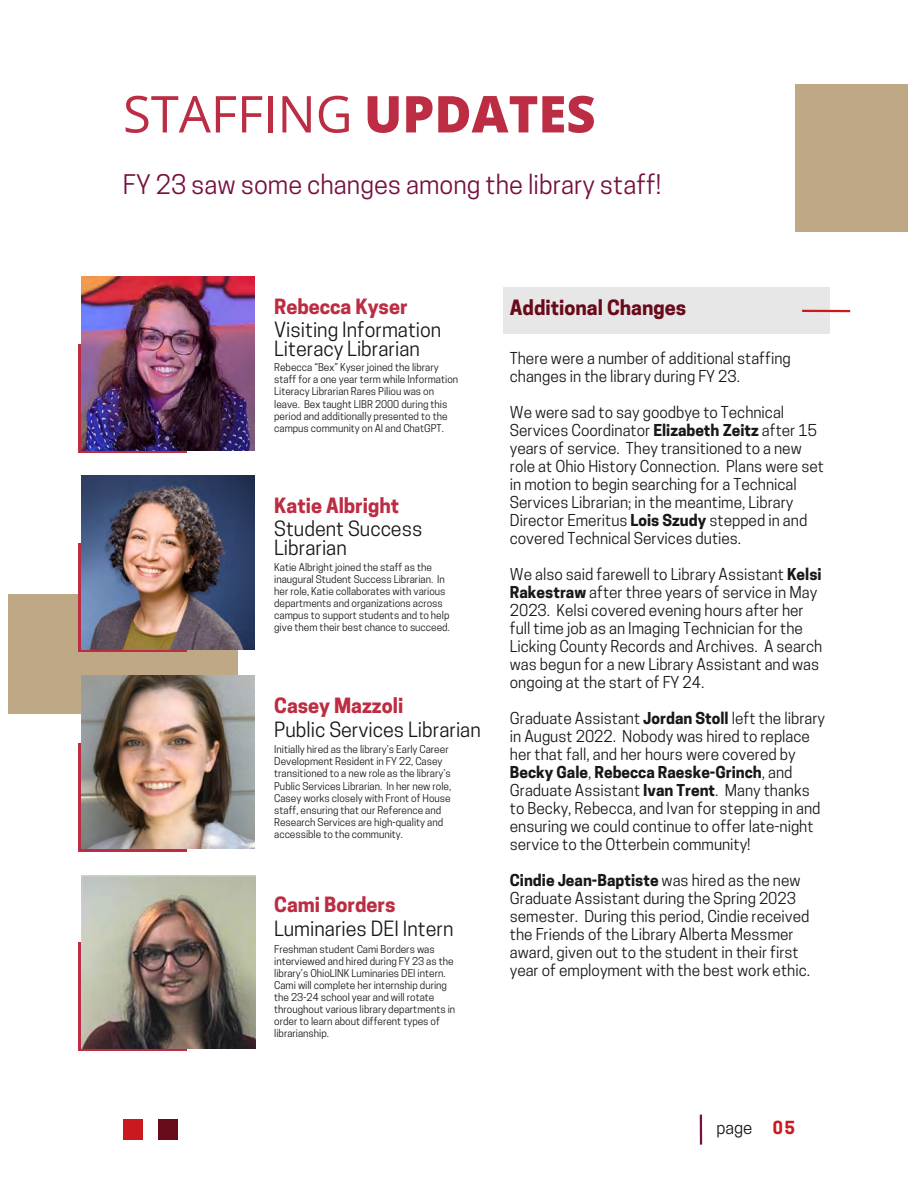
<style>
.page{position:relative;width:918px;height:1188px;background:#fff}
.page>*{position:absolute;margin:0;border:0;box-sizing:border-box;transform-origin:0 0}
.t1{font:50.85px "Open Sans";color:#bc2c43}
.t2{font:25.35px "Cooper Hewitt";color:#751040}
.t3{font:19.8px/19px "Cooper Hewitt";color:#191717}
.t4{font:700 19.8px "Cooper Hewitt";color:#bc2c43}
.t5{font:700 19.8px "Cooper Hewitt";color:#690a1a}
.t6{font:16.95px "Cooper Hewitt";color:#191717}
.t7{font:700 16.95px "Cooper Hewitt";color:#cb1920}
.t8{font:15.45px/18px "Cooper Hewitt";color:#191717}
.t9{font:10.2px/12px "Cooper Hewitt";color:#191717}
.s1{font-weight:800}
.s2{font-weight:700}
</style>
<div class="page">
<hr style="left:700px;top:1115px;width:2px;height:30px;background:#751040">
<div style="left:158px;top:1120px;width:19px;height:20px;background:#690a1a"></div>
<div style="left:123px;top:1120px;width:19px;height:20px;background:#cb1920"></div>
<svg style="left:78px;top:344px;width:109px;height:109px"></svg>
<div style="left:8px;top:594px;width:230px;height:119px;background:#bfa886"></div>
<svg style="left:78px;top:543px;width:109px;height:109px"></svg>
<div style="left:78px;top:743px;width:109px;height:108px;background:linear-gradient(to right,#bc2c43,#bc2c43)"></div>
<div style="left:78px;top:943px;width:109px;height:108px;background:linear-gradient(to right,#bc2c43,#bc2c43)"></div>
<div style="left:795px;top:84px;width:113px;height:148px;background:#bfa886"></div>
<img style="left:81px;top:277px;width:173px;height:173px">
<img style="left:81px;top:476px;width:173px;height:173px">
<img style="left:82px;top:676px;width:172px;height:173px">
<img style="left:82px;top:875px;width:173px;height:174px">
<div style="left:504px;top:288px;width:326px;height:46px;background:#e7e7e7"></div>
<hr style="left:802px;top:310px;width:48px;height:2px;background:#cb1920">
<h4 class="t1" style="left:123px;top:78px;width:474px">STAFFING <span class="s1">UPDATES</span></h4>
<h4 class="t2" style="left:123px;top:175px;width:540px">FY 23 saw some changes among the library staff!</h4>
<p class="t4" style="left:274px;top:299px;width:135px">Rebecca Kyser</p>
<h5 class="t3" style="left:274px;top:323px;width:169px">Visiting Information<br>Literacy Librarian</h5>
<h5 class="t9" style="left:274px;top:363px;width:186px">Rebecca “Bex” Kyser joined the library staff for a one year term while Information Literacy Librarian Rares Piliou was on leave. Bex taught LIBR 2000 during this period and additionally presented to the campus community on AI and ChatGPT.</h5>
<h5 class="t4" style="left:274px;top:499px;width:127px">Katie Albright</h5>
<h5 class="t3" style="left:274px;top:521px;width:150px">Student Success<br>Librarian</h5>
<p class="t9" style="left:274px;top:562px;width:177px">Katie Albright joined the staff as the inaugural Student Success Librarian. In her role, Katie collaborates with various departments and organizations across campus to support students and to help give them their best chance to succeed.</p>
<p class="t4" style="left:274px;top:698px;width:131px">Casey Mazzoli</p>
<h5 class="t3" style="left:274px;top:722px;width:208px">Public Services Librarian</h5>
<h4 class="t9" style="left:274px;top:745px;width:179px">Initially hired as the library’s Early Career Development Resident in FY 22, Casey transitioned to a new role as the library’s Public Services Librarian. In her new role, Casey works closely with Front of House staff, ensuring that our Reference and Research Services are high-quality and accessible to the community.</h4>
<h4 class="t4" style="left:274px;top:897px;width:123px">Cami Borders</h4>
<h4 class="t3" style="left:274px;top:922px;width:181px">Luminaries DEI Intern</h4>
<h4 class="t9" style="left:274px;top:944px;width:183px">Freshman student Cami Borders was interviewed and hired during FY 23 as the library’s OhioLINK Luminaries DEI intern.<br>Cami will complete her internship during the 23-24 school year and will rotate throughout various library departments in order to learn about different types of librarianship.</h4>
<p class="t5" style="left:510px;top:300px;width:178px">Additional Changes</p>
<h4 class="t8" style="left:510px;top:351px;width:282px">There were a number of additional staffing changes in the library during FY 23.</h4>
<h4 class="t8" style="left:510px;top:405px;width:316px">We were sad to say goodbye to Technical Services Coordinator <span class="s2">Elizabeth Zeitz</span> after 15 years of service. They transitioned to a new role at Ohio History Connection. Plans were set in motion to begin searching for a Technical Services Librarian; in the meantime, Library Director Emeritus <span class="s2">Lois Szudy</span> stepped in and covered Technical Services duties.</h4>
<p class="t8" style="left:510px;top:567px;width:314px">We also said farewell to Library Assistant <span class="s2">Kelsi Rakestraw</span> after three years of service in May 2023. Kelsi covered evening hours after her full time job as an Imaging Technician for the Licking County Records and Archives. A search was begun for a new Library Assistant and was ongoing at the start of FY 24.</p>
<h5 class="t8" style="left:510px;top:711px;width:317px">Graduate Assistant <span class="s2">Jordan Stoll</span> left the library in August 2022. Nobody was hired to replace her that fall, and her hours were covered by <span class="s2">Becky Gale</span>, <span class="s2">Rebecca Raeske-Grinch</span>, and Graduate Assistant <span class="s2">Ivan Trent</span>. Many thanks to Becky, Rebecca, and Ivan for stepping in and ensuring we could continue to offer late-night service to the Otterbein community!</h5>
<p class="t8" style="left:510px;top:873px;width:302px"><span class="s2">Cindie Jean-Baptiste</span> was hired as the new Graduate Assistant during the Spring 2023 semester. During this period, Cindie received the Friends of the Library Alberta Messmer award, given out to the student in their first year of employment with the best work ethic.</p>
<p class="t6" style="left:716px;top:1121px;width:38px">page</p>
<p class="t7" style="left:773px;top:1121px;width:24px">05</p>
</div>
